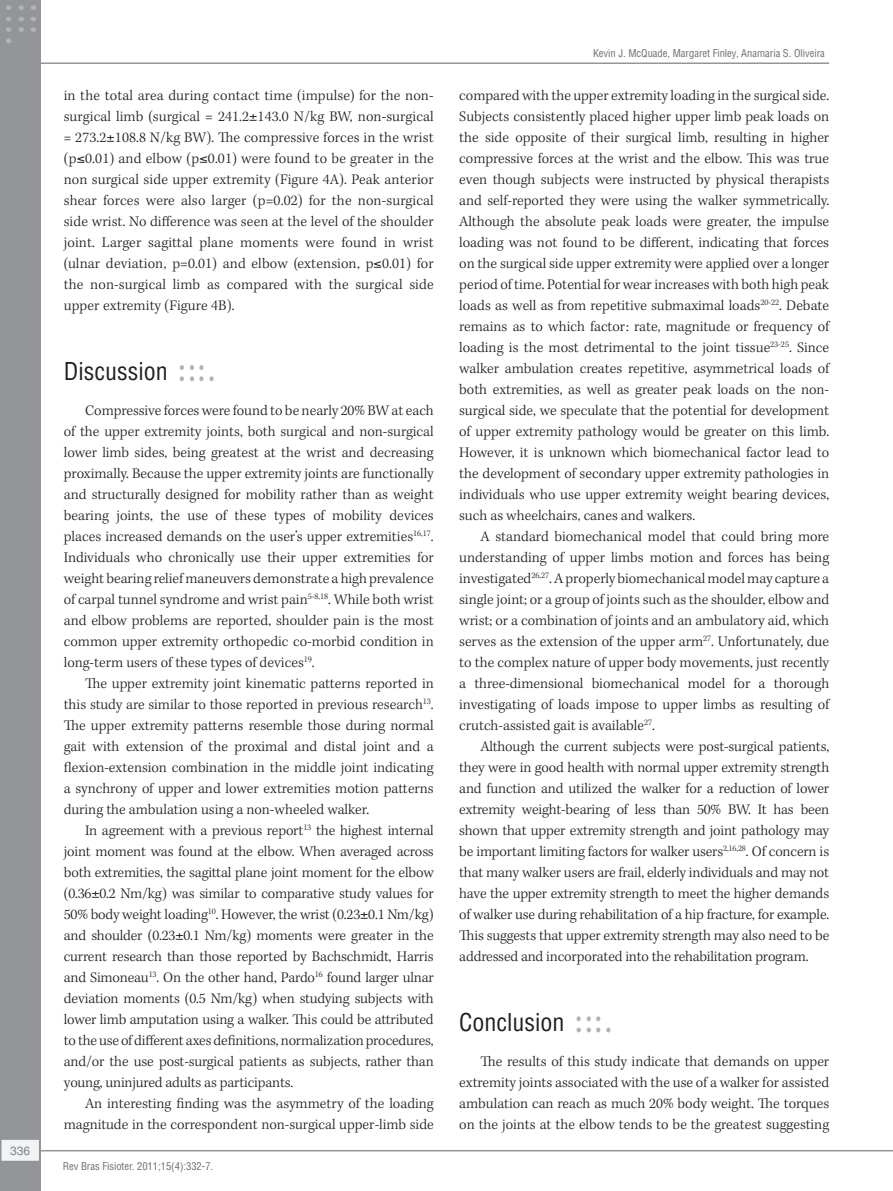
<style>
.page{position:relative;width:893px;height:1191px;background:#fff}
.page>*{position:absolute;margin:0;border:0;box-sizing:border-box;transform-origin:0 0}
.z04_0_Sub1{font:condensed 24px "Helvetica LT Std";color:#231f20}
.z05_0_texto_txt{font:300 15px/21px "Kepler Std";color:#231f20;text-align:justify}
.t1{font:12px "Helvetica LT Std";color:#808285}
.t2{font:condensed 10.5px "Helvetica LT Std";color:#6c6d70}
</style>
<div class="page">
<svg style="left:190px;top:376px;width:24px;height:5px"></svg>
<svg style="left:180px;top:376px;width:4px;height:5px"></svg>
<svg style="left:190px;top:365px;width:14px;height:5px"></svg>
<svg style="left:180px;top:365px;width:4px;height:5px"></svg>
<svg style="left:606px;top:1027px;width:4px;height:5px"></svg>
<svg style="left:587px;top:1027px;width:13px;height:5px"></svg>
<svg style="left:577px;top:1027px;width:4px;height:5px"></svg>
<svg style="left:587px;top:1016px;width:13px;height:5px"></svg>
<svg style="left:577px;top:1016px;width:4px;height:5px"></svg>
<hr style="left:14px;top:1150px;width:879px;height:1px;background:#939598">
<hr style="left:13px;top:62px;width:816px;height:2px;background:#939598">
<div style="left:0;top:0;width:40px;height:1191px;background:#939598"></div>
<div style="left:1px;top:1139px;width:39px;height:22px;background:#f2f3f4"></div>
<div style="left:0;top:1138px;width:40px;height:24px;border:2px solid #939598"></div>
<svg style="left:6px;top:39px;width:5px;height:4px"></svg>
<svg style="left:6px;top:27px;width:5px;height:5px"></svg>
<svg style="left:6px;top:17px;width:5px;height:4px"></svg>
<svg style="left:6px;top:5px;width:5px;height:5px"></svg>
<svg style="left:19px;top:27px;width:5px;height:5px"></svg>
<svg style="left:19px;top:17px;width:5px;height:4px"></svg>
<svg style="left:19px;top:5px;width:5px;height:5px"></svg>
<svg style="left:31px;top:27px;width:5px;height:5px"></svg>
<svg style="left:31px;top:17px;width:5px;height:4px"></svg>
<svg style="left:31px;top:5px;width:5px;height:5px"></svg>
<p class="t1" style="left:10px;top:1143px;width:22px">336</p>
<p class="z05_0_texto_txt" style="left:64px;top:85px;width:371px">in the total area during contact time (impulse) for the non&shy;surgical limb (surgical = 241.2 143.0 N/kg BW, non-surgical = 273.2 108.8 N/kg BW). The compressive forces in the wrist (p≤0.01) and elbow (p≤0.01) were found to be greater in the non surgical side upper extremity (Figure 4A). Peak anterior shear forces were also larger (p=0.02) for the non-surgical side wrist. No difference was seen at the level of the shoulder joint. Larger sagittal plane moments were found in wrist (ulnar deviation, p=0.01) and elbow (extension, p≤0.01) for the non-surgical limb as compared with the surgical side upper extremity (Figure 4B).</p>
<p class="z04_0_Sub1" style="left:64px;top:356px;width:105px">Discussion</p>
<p class="z05_0_texto_txt" style="left:64px;top:400px;width:371px;text-indent:21px">Compressive forces were found to be nearly 20% BW at each of the upper extremity joints, both surgical and non-surgical lower limb sides, being greatest at the wrist and decreasing proximally. Because the upper extremity joints are functionally and structurally designed for mobility rather than as weight bearing joints, the use of these types of mobility devices places increased demands on the user’s upper extremities<sup>16,17</sup>.<br>Individuals who chronically use their upper extremities for weight bearing relief maneuvers demonstrate a high prevalence of carpal tunnel syndrome and wrist pain<sup>5-8,18</sup>. While both wrist and elbow problems are reported, shoulder pain is the most common upper extremity orthopedic co-morbid condition in long-term users of these types of devices<sup>19</sup>.</p>
<p class="z05_0_texto_txt" style="left:64px;top:673px;width:371px;text-indent:21px">The upper extremity joint kinematic patterns reported in this study are similar to those reported in previous research<sup>13</sup>.<br>The upper extremity patterns resemble those during normal gait with extension of the proximal and distal joint and a flexion-extension combination in the middle joint indicating a synchrony of upper and lower extremities motion patterns during the ambulation using a non-wheeled walker.</p>
<p class="z05_0_texto_txt" style="left:64px;top:820px;width:371px;text-indent:21px">In agreement with a previous report<sup>13</sup> the highest internal joint moment was found at the elbow. When averaged across both extremities, the sagittal plane joint moment for the elbow (0.36 0.2 Nm/kg) was similar to comparative study values for 50% body weight loading<sup>10</sup>. However, the wrist (0.23 0.1 Nm/kg) and shoulder (0.23 0.1 Nm/kg) moments were greater in the current research than those reported by Bachschmidt, Harris and Simoneau<sup>13</sup>. On the other hand, Pardo<sup>16</sup> found larger ulnar deviation moments (0.5 Nm/kg) when studying subjects with lower limb amputation using a walker. This could be attributed to the use of different axes definitions, normalization procedures, and/or the use post-surgical patients as subjects, rather than young, uninjured adults as participants.</p>
<p class="z05_0_texto_txt" style="left:64px;top:1093px;width:371px;text-align:right">An interesting finding was the asymmetry of the loading magnitude in the correspondent non-surgical upper-limb side</p>
<p class="t2" style="left:63px;top:1160px;width:152px">Rev Bras Fisioter. 2011;15(4):332-7.</p>
<p class="t2" style="left:593px;top:46px;width:233px">Kevin J. Mcquade, Margaret Finley, Anamaria S. Oliveira</p>
<p class="z05_0_texto_txt" style="left:459px;top:85px;width:371px">compared with the upper extremity loading in the surgical side.<br>Subjects consistently placed higher upper limb peak loads on the side opposite of their surgical limb, resulting in higher compressive forces at the wrist and the elbow. This was true even though subjects were instructed by physical therapists and self-reported they were using the walker symmetrically.<br>Although the absolute peak loads were greater, the impulse loading was not found to be different, indicating that forces on the surgical side upper extremity were applied over a longer period of time. Potential for wear increases with both high peak loads as well as from repetitive submaximal loads<sup>20-22</sup>. Debate remains as to which factor: rate, magnitude or frequency of loading is the most detrimental to the joint tissue<sup>23-25</sup>. Since walker ambulation creates repetitive, asymmetrical loads of both extremities, as well as greater peak loads on the non&shy;surgical side, we speculate that the potential for development of upper extremity pathology would be greater on this limb.<br>However, it is unknown which biomechanical factor lead to the development of secondary upper extremity pathologies in individuals who use upper extremity weight bearing devices, such as wheelchairs, canes and walkers.</p>
<p class="z05_0_texto_txt" style="left:459px;top:526px;width:371px;text-indent:21px">A standard biomechanical model that could bring more understanding of upper limbs motion and forces has being investigated<sup>26,27</sup>. A properly biomechanical model may capture a single joint; or a group of joints such as the shoulder, elbow and wrist; or a combination of joints and an ambulatory aid, which serves as the extension of the upper arm<sup>27</sup>. Unfortunately, due to the complex nature of upper body movements, just recently a three-dimensional biomechanical model for a thorough investigating of loads impose to upper limbs as resulting of crutch-assisted gait is available<sup>27</sup>.</p>
<p class="z05_0_texto_txt" style="left:459px;top:736px;width:371px;text-indent:21px">Although the current subjects were post-surgical patients, they were in good health with normal upper extremity strength and function and utilized the walker for a reduction of lower extremity weight-bearing of less than 50% BW. It has been shown that upper extremity strength and joint pathology may be important limiting factors for walker users<sup>2,16,28</sup>. Of concern is that many walker users are frail, elderly individuals and may not have the upper extremity strength to meet the higher demands of walker use during rehabilitation of a hip fracture, for example.<br>This suggests that upper extremity strength may also need to be addressed and incorporated into the rehabilitation program.</p>
<p class="z04_0_Sub1" style="left:459px;top:1007px;width:107px">Conclusion</p>
<p class="z05_0_texto_txt" style="left:459px;top:1051px;width:371px;text-indent:21px">The results of this study indicate that demands on upper extremity joints associated with the use of a walker for assisted ambulation can reach as much 20% body weight. The torques on the joints at the elbow tends to be the greatest suggesting</p>
</div>
